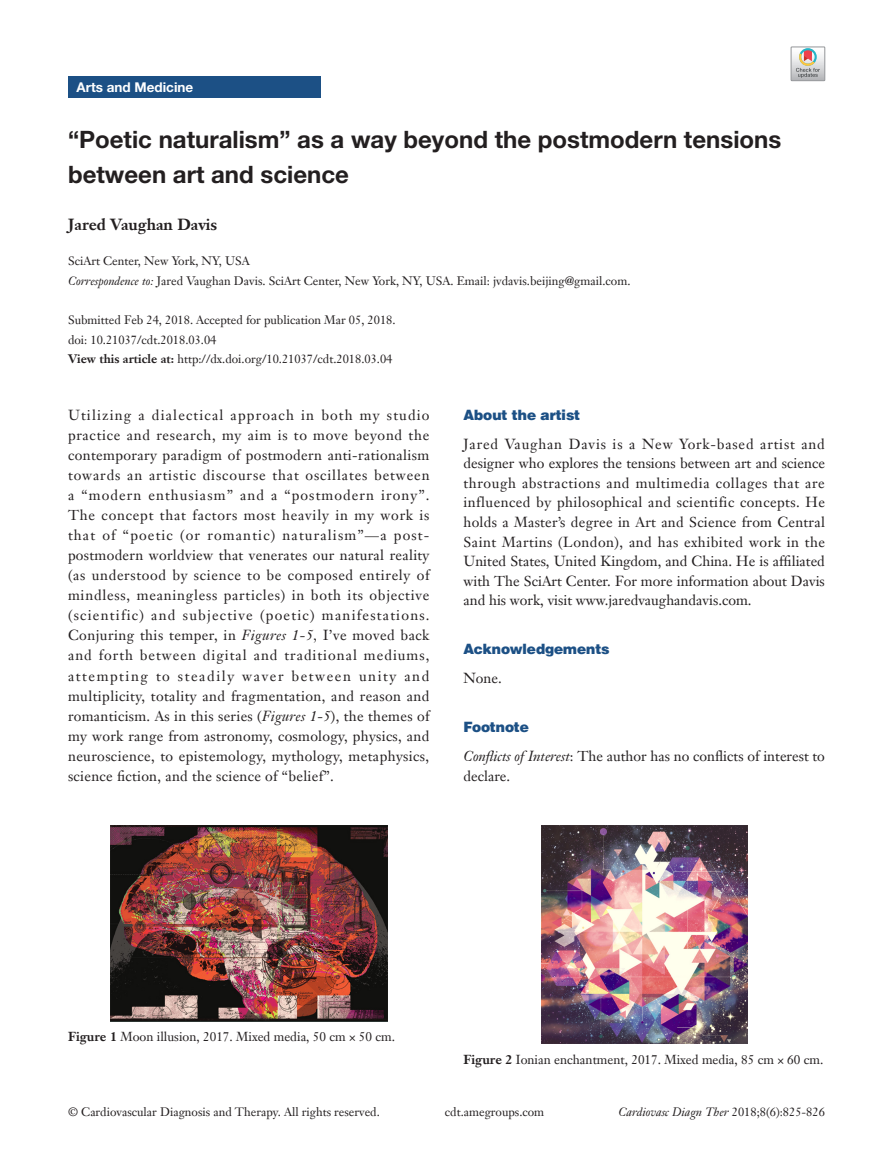
<style>
.page{position:relative;width:893px;height:1170px;background:#fff}
.page>*{position:absolute;margin:0;border:0;box-sizing:border-box;transform-origin:0 0}
.文题{font:700 24px/34.5px "Helvetica Neue LT Pro";color:#231f20}
.作者{font:700 15.75px "Janson Text LT";color:#231f20}
.t1{font:14.25px/20.1px "Janson Text LT";color:#231f20;text-align:justify}
.t2{font:900 14.25px "Helvetica";color:#1c5085}
.栏目{font:700 13.5px "Helvetica Neue LT Pro";color:#fff}
.表题字体{font:12.75px "Janson Text LT";color:#231f20}
.通讯作者{font:12px "Janson Text LT";color:#231f20}
.t3{font:italic 12px "Janson Text LT";color:#231f20}
.单位{font:12px "Janson Text LT";color:#231f20}
.s1{font-style:italic}
.s2{font-weight:700}
.s3{font-style:normal}
</style>
<div class="page">
<div style="left:68px;top:77px;width:252px;height:21px;background:#1c5085"></div>
<img style="left:111px;top:825px;width:276px;height:196px">
<img style="left:541px;top:825px;width:206px;height:218px">
<svg style="left:791px;top:47px;width:34px;height:34px"></svg>
<p class="栏目" style="left:77px;top:79px;width:118px">Arts and Medicine</p>
<p class="文题" style="left:68px;top:122px;width:715px">“Poetic naturalism” as a way beyond the postmodern tensions between art and science</p>
<p class="作者" style="left:68px;top:214px;width:151px">Jared Vaughan Davis</p>
<p class="单位" style="left:68px;top:254px;width:183px">SciArt Center, New York, NY, USA</p>
<p class="通讯作者" style="left:68px;top:273px;width:564px"><span class="s1">Correspondence to:</span> Jared Vaughan Davis. SciArt Center, New York, NY, USA. Email: jvdavis.beijing@gmail.com.</p>
<p class="通讯作者" style="left:68px;top:312px;width:329px">Submitted Feb 24, 2018. Accepted for publication Mar 05, 2018.</p>
<p class="通讯作者" style="left:68px;top:332px;width:150px">doi: 10.21037/cdt.2018.03.04</p>
<p class="通讯作者" style="left:68px;top:351px;width:326px"><span class="s2">View this article at:</span> http://dx.doi.org/10.21037/cdt.2018.03.04</p>
<p class="t1" style="left:68px;top:404px;width:363px">Utilizing a dialectical approach in both my studio practice and research, my aim is to move beyond the contemporary paradigm of postmodern anti-rationalism towards an artistic discourse that oscillates between a “modern enthusiasm” and a “postmodern irony”.<br>The concept that factors most heavily in my work is that of “poetic (or romantic) naturalism”—a post&shy;postmodern worldview that venerates our natural reality (as understood by science to be composed entirely of mindless, meaningless particles) in both its objective (scientific) and subjective (poetic) manifestations.<br>Conjuring this temper, in <span class="s1">Figures 1-5,</span> I’ve moved back and forth between digital and traditional mediums, attempting to steadily waver between unity and multiplicity, totality and fragmentation, and reason and romanticism. As in this series (<span class="s1">Figures 1-5</span>), the themes of my work range from astronomy, cosmology, physics, and neuroscience, to epistemology, mythology, metaphysics, science fiction, and the science of “belief”.</p>
<p class="t2" style="left:463px;top:405px;width:118px">About the artist</p>
<p class="t1" style="left:463px;top:434px;width:363px;line-height:19.5px">Jared Vaughan Davis is a New York-based artist and designer who explores the tensions between art and science through abstractions and multimedia collages that are influenced by philosophical and scientific concepts. He holds a Master’s degree in Art and Science from Central Saint Martins (London), and has exhibited work in the United States, United Kingdom, and China. He is affiliated with The SciArt Center. For more information about Davis and his work, visit www.jaredvaughandavis.com.</p>
<p class="t2" style="left:463px;top:639px;width:148px">Acknowledgements</p>
<p class="t1" style="left:463px;top:668px;width:40px">None.</p>
<p class="t2" style="left:463px;top:717px;width:67px">Footnote</p>
<p class="t1" style="left:463px;top:746px;width:363px;line-height:19.5px"><span class="s1">Conflicts of Interest</span>: The author has no conflicts of interest to declare.</p>
<p class="表题字体" style="left:68px;top:1028px;width:329px"><span class="s2">Figure 1</span> Moon illusion, 2017. Mixed media, 50 cm × 50 cm.</p>
<p class="表题字体" style="left:463px;top:1051px;width:361px"><span class="s2">Figure 2</span> Ionian enchantment, 2017. Mixed media, 85 cm × 60 cm.</p>
<p class="通讯作者" style="left:68px;top:1104px;width:313px">© Cardiovascular Diagnosis and Therapy. All rights reserved.</p>
<p class="通讯作者" style="left:445px;top:1104px;width:101px">cdt.amegroups.com</p>
<p class="t3" style="left:618px;top:1104px;width:208px">Cardiovasc Diagn Ther <span class="s3">2018;8(6):825-826</span></p>
</div>
